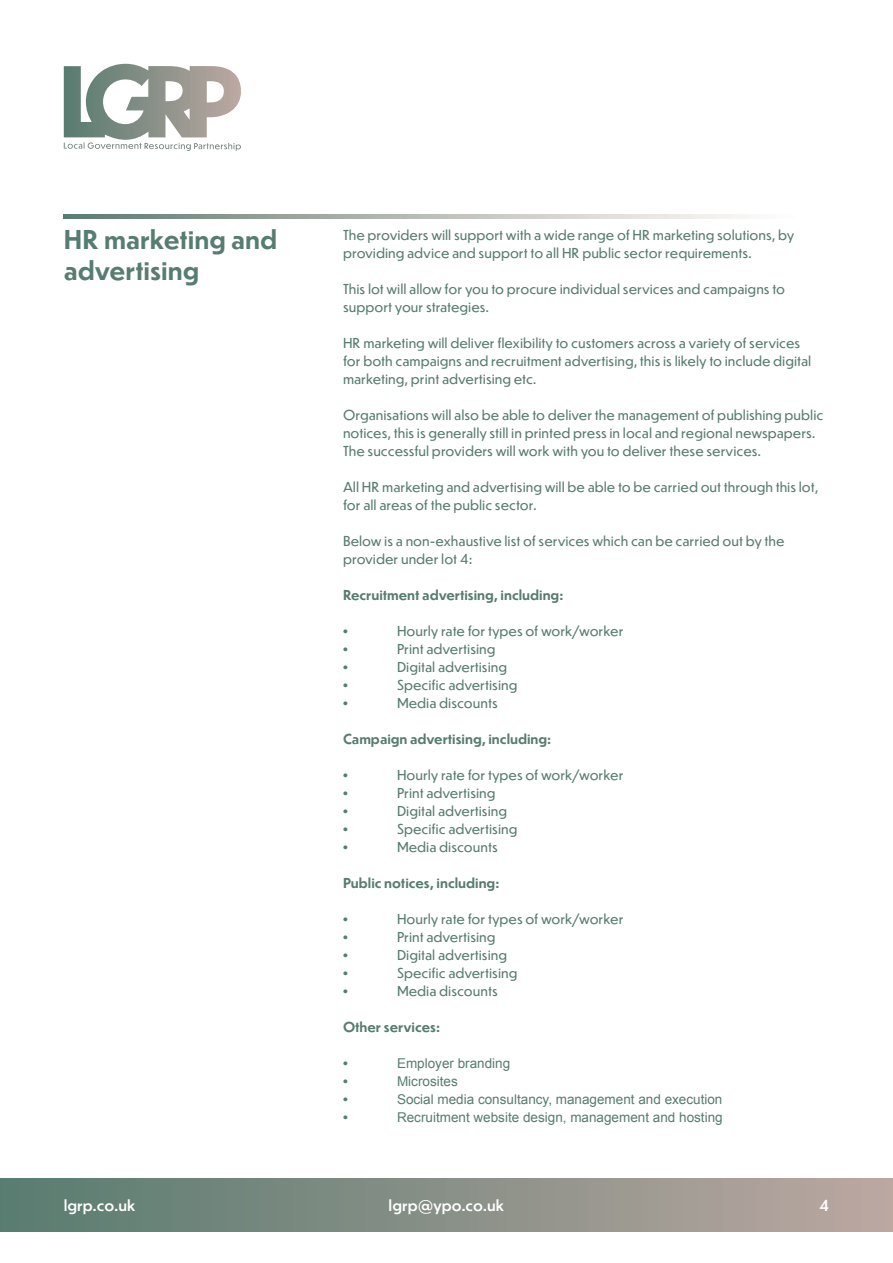
<style>
.page{position:relative;width:893px;height:1263px;background:#fff}
.page>*{position:absolute;margin:0;border:0;box-sizing:border-box;transform-origin:0 0}
.t1{font:700 25.5px/30.6px "Dunbar Text";color:#577c71}
.t2{font:500 15px "Dunbar Text";color:#fff}
.t3{font:13.5px/18px "Dunbar Text";color:#577c71}
.t4{font:13.5px "Arial";color:#577c71}
.t5{font:700 13.5px "Dunbar Text";color:#577c71}
.t6{font:700 13.5px "Arial";color:#577c71}
</style>
<div class="page">
<div style="left:0;top:1178px;width:893px;height:54px;background:linear-gradient(to right,#587b70,#bba7a1)"></div>
<svg style="left:64px;top:64px;width:177px;height:87px"></svg>
<img style="left:64px;top:215px;width:674px;height:4px">
<h1 class="t1" style="left:64px;top:224px;width:215px">HR marketing and advertising</h1>
<p class="t3" style="left:343px;top:226px;width:453px">The providers will support with a wide range of HR marketing solutions, by providing advice and support to all HR public sector requirements.</p>
<p class="t3" style="left:343px;top:280px;width:444px">This lot will allow for you to procure individual services and campaigns to support your strategies.</p>
<p class="t3" style="left:343px;top:334px;width:470px">HR marketing will deliver flexibility to customers across a variety of services for both campaigns and recruitment advertising, this is likely to include digital marketing, print advertising etc.</p>
<p class="t3" style="left:343px;top:406px;width:482px">Organisations will also be able to deliver the management of publishing public notices, this is generally still in printed press in local and regional newspapers.<br>The successful providers will work with you to deliver these services.</p>
<p class="t3" style="left:343px;top:478px;width:477px">All HR marketing and advertising will be able to be carried out through this lot, for all areas of the public sector.</p>
<p class="t3" style="left:343px;top:532px;width:443px">Below is a non-exhaustive list of services which can be carried out by the provider under lot 4:</p>
<p class="t5" style="left:343px;top:585px;width:222px">Recruitment advertising, including:</p>
<p class="t6" style="left:343px;top:622px;width:6px">•</p>
<p class="t3" style="left:397px;top:622px;width:228px">Hourly rate for types of work/worker</p>
<p class="t6" style="left:343px;top:640px;width:6px">•</p>
<p class="t3" style="left:397px;top:640px;width:100px">Print advertising</p>
<p class="t6" style="left:343px;top:658px;width:6px">•</p>
<p class="t3" style="left:397px;top:658px;width:112px">Digital advertising</p>
<p class="t6" style="left:343px;top:676px;width:6px">•</p>
<p class="t3" style="left:397px;top:676px;width:122px">Specific advertising</p>
<p class="t6" style="left:343px;top:694px;width:6px">•</p>
<p class="t3" style="left:397px;top:694px;width:102px">Media discounts</p>
<p class="t5" style="left:343px;top:729px;width:210px">Campaign advertising, including:</p>
<p class="t6" style="left:343px;top:766px;width:6px">•</p>
<p class="t3" style="left:397px;top:766px;width:228px">Hourly rate for types of work/worker</p>
<p class="t6" style="left:343px;top:784px;width:6px">•</p>
<p class="t3" style="left:397px;top:784px;width:100px">Print advertising</p>
<p class="t6" style="left:343px;top:802px;width:6px">•</p>
<p class="t3" style="left:397px;top:802px;width:112px">Digital advertising</p>
<p class="t6" style="left:343px;top:820px;width:6px">•</p>
<p class="t3" style="left:397px;top:820px;width:122px">Specific advertising</p>
<p class="t6" style="left:343px;top:838px;width:6px">•</p>
<p class="t3" style="left:397px;top:838px;width:102px">Media discounts</p>
<p class="t5" style="left:343px;top:873px;width:158px">Public notices, including:</p>
<p class="t6" style="left:343px;top:910px;width:6px">•</p>
<p class="t3" style="left:397px;top:910px;width:228px">Hourly rate for types of work/worker</p>
<p class="t6" style="left:343px;top:928px;width:6px">•</p>
<p class="t3" style="left:397px;top:928px;width:100px">Print advertising</p>
<p class="t6" style="left:343px;top:946px;width:6px">•</p>
<p class="t3" style="left:397px;top:946px;width:112px">Digital advertising</p>
<p class="t6" style="left:343px;top:964px;width:6px">•</p>
<p class="t3" style="left:397px;top:964px;width:122px">Specific advertising</p>
<p class="t6" style="left:343px;top:982px;width:6px">•</p>
<p class="t3" style="left:397px;top:982px;width:102px">Media discounts</p>
<p class="t5" style="left:343px;top:1017px;width:99px">Other services:</p>
<p class="t6" style="left:343px;top:1054px;width:6px">•</p>
<p class="t4" style="left:397px;top:1055px;width:115px">Employer branding</p>
<p class="t6" style="left:343px;top:1072px;width:6px">•</p>
<p class="t4" style="left:397px;top:1073px;width:62px">Microsites</p>
<p class="t6" style="left:343px;top:1090px;width:6px">•</p>
<p class="t4" style="left:397px;top:1091px;width:327px">Social media consultancy, management and execution</p>
<p class="t6" style="left:343px;top:1108px;width:6px">•</p>
<p class="t4" style="left:397px;top:1109px;width:327px">Recruitment website design, management and hosting</p>
<p class="t2" style="left:64px;top:1194px;width:73px">lgrp.co.uk</p>
<p class="t2" style="left:389px;top:1194px;width:117px">lgrp@ypo.co.uk</p>
<p class="t2" style="left:819px;top:1194px;width:12px">4</p>
</div>
